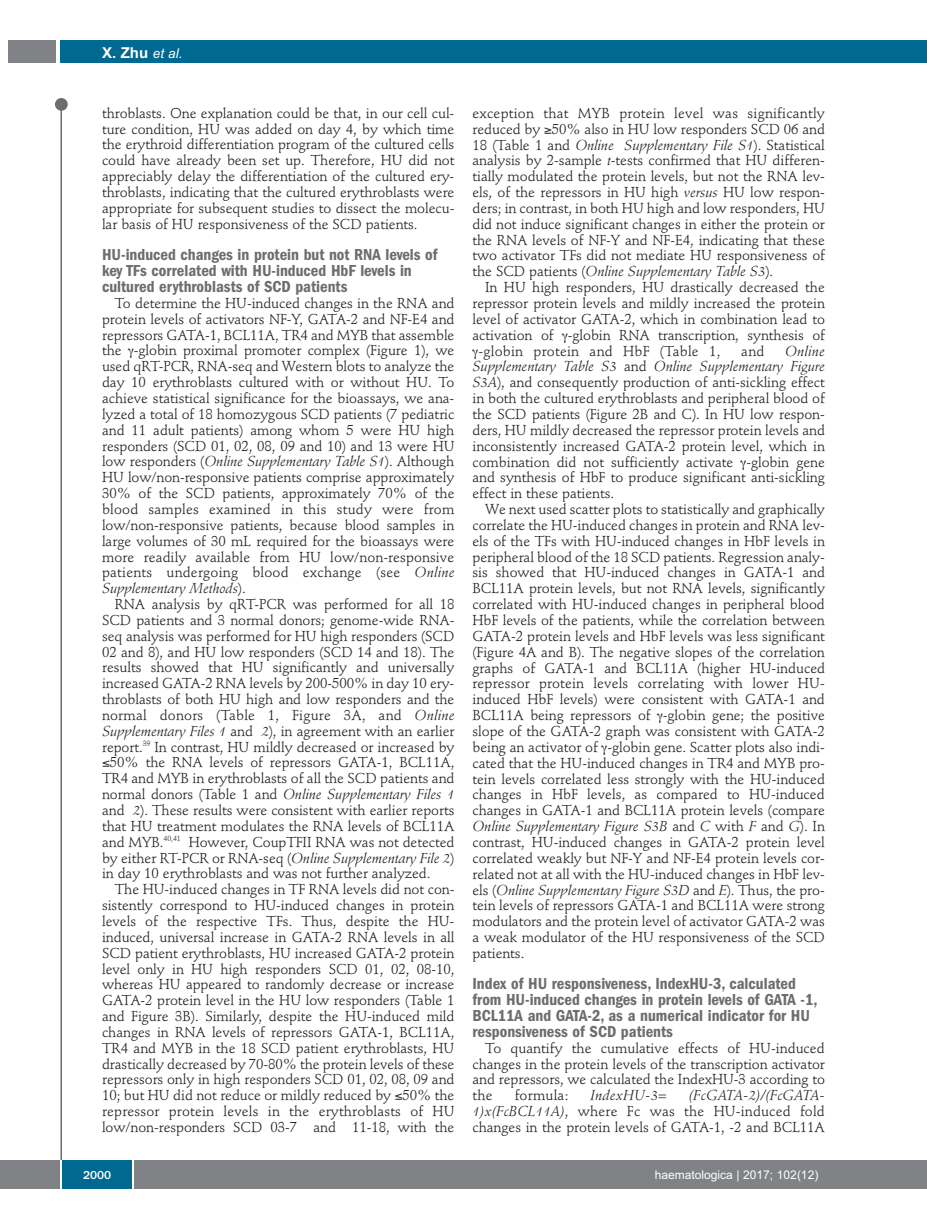
<style>
.page{position:relative;width:927px;height:1225px;background:#fff}
.page>*{position:absolute;margin:0;border:0;box-sizing:border-box;transform-origin:0 0}
.t1{font:600 condensed 16.5px/15.9px "Franklin Gothic";color:#6c6d70}
.t2{font:700 15px "Arial";color:#fff}
.t3{font:14.25px/15.9px "Stempel Schneidler";letter-spacing:-.005em;color:#231f20;text-align:justify}
.t4{font:14.25px "Stempel Schneidler";letter-spacing:.015em;color:#231f20}
.t5{font:italic 14.25px "Stempel Schneidler";letter-spacing:.015em;color:#231f20}
.t6{font:12px "Arial";color:#fff}
.t7{font:500 12px "Franklin Gothic";color:#fff}
.s1{font-weight:400;font-style:italic;font-size:13.5px}
.s2{font-style:italic}
</style>
<div class="page">
<div style="left:911px;top:40px;width:16px;height:22px;background:#006991"></div>
<div style="left:910px;top:1160px;width:17px;height:28px;background:#808285"></div>
<div style="left:55px;top:98px;width:13px;height:13px;background:#6c6d70;border-radius:50%"></div>
<hr style="left:60px;top:101px;width:2px;height:1061px;background:#6c6d70">
<div style="left:60px;top:40px;width:852px;height:22px;background:#006991"></div>
<div style="left:9px;top:40px;width:47px;height:22px;background:#808285"></div>
<div style="left:0;top:1160px;width:911px;height:28px;background:#808285"></div>
<div style="left:62px;top:1160px;width:71px;height:28px;background:#006991"></div>
<hr style="left:60px;top:1160px;width:2px;height:28px;background:#fff">
<svg style="left:133px;top:1160px;width:1px;height:28px"></svg>
<p class="t2" style="left:102px;top:44px;width:82px">X. Zhu <span class="s1">et al.</span></p>
<p class="t3" style="left:102px;top:106px;width:354px">throblasts. One explanation could be that, in our cell cul&shy;ture condition, HU was added on day 4, by which time the erythroid differentiation program of the cultured cells could have already been set up. Therefore, HU did not appreciably delay the differentiation of the cultured ery&shy;throblasts, indicating that the cultured erythroblasts were appropriate for subsequent studies to dissect the molecu&shy;lar basis of HU responsiveness of the SCD patients.</p>
<p class="t1" style="left:102px;top:248px;width:337px">HU-induced changes in protein but not RNA levels of key TFs correlated with HU-induced HbF levels in cultured erythroblasts of SCD patients</p>
<p class="t3" style="left:102px;top:296px;width:354px;text-indent:13px">To determine the HU-induced changes in the RNA and protein levels of activators NF-Y, GATA-2 and NF-E4 and repressors GATA-1, BCL11A, TR4 and MYB that assemble the -globin proximal promoter complex (Figure 1), we used qRT-PCR, RNA-seq and Western blots to analyze the day 10 erythroblasts cultured with or without HU. To achieve statistical significance for the bioassays, we ana&shy;lyzed a total of 18 homozygous SCD patients (7 pediatric and 11 adult patients) among whom 5 were HU high responders (SCD 01, 02, 08, 09 and 10) and 13 were HU low responders (<span class="s2">Online Supplementary Table S1</span>). Although HU low/non-responsive patients comprise approximately 30% of the SCD patients, approximately 70% of the blood samples examined in this study were from low/non-responsive patients, because blood samples in large volumes of 30 mL required for the bioassays were more readily available from HU low/non-responsive patients undergoing blood exchange (see <span class="s2">Online Supplementary Methods</span>).</p>
<p class="t3" style="left:102px;top:597px;width:354px;text-indent:13px">RNA analysis by qRT-PCR was performed for all 18<br>SCD patients and 3 normal donors; genome-wide RNA&shy;seq analysis was performed for HU high responders (SCD 02 and 8), and HU low responders (SCD 14 and 18). The results showed that HU significantly and universally increased GATA-2 RNA levels by 200-500% in day 10 ery&shy;throblasts of both HU high and low responders and the normal donors (Table 1, Figure 3A, and <span class="s2">Online Supplementary Files 1</span> and <span class="s2">2</span>), in agreement with an earlier report.<sup>39</sup> In contrast, HU mildly decreased or increased by ≤50% the RNA levels of repressors GATA-1, BCL11A, TR4 and MYB in erythroblasts of all the SCD patients and normal donors (Table 1 and <span class="s2">Online Supplementary Files 1 </span>and <span class="s2">2</span>). These results were consistent with earlier reports that HU treatment modulates the RNA levels of BCL11A and MYB.<sup>40,41</sup> However, CoupTFII RNA was not detected by either RT-PCR or RNA-seq (<span class="s2">Online Supplementary File 2</span>) in day 10 erythroblasts and was not further analyzed.</p>
<p class="t3" style="left:102px;top:882px;width:354px;text-indent:13px">The HU-induced changes in TF RNA levels did not con&shy;sistently correspond to HU-induced changes in protein levels of the respective TFs. Thus, despite the HU&shy;induced, universal increase in GATA-2 RNA levels in all SCD patient erythroblasts, HU increased GATA-2 protein level only in HU high responders SCD 01, 02, 08-10, whereas HU appeared to randomly decrease or increase GATA-2 protein level in the HU low responders (Table 1 and Figure 3B). Similarly, despite the HU-induced mild changes in RNA levels of repressors GATA-1, BCL11A, TR4 and MYB in the 18 SCD patient erythroblasts, HU drastically decreased by 70-80% the protein levels of these repressors only in high responders SCD 01, 02, 08, 09 and 10; but HU did not reduce or mildly reduced by ≤50% the repressor protein levels in the erythroblasts of HU low/non-responders SCD 03-7 and 11-18, with the</p>
<p class="t3" style="left:472px;top:106px;width:354px">exception that MYB protein level was significantly reduced by ≥50% also in HU low responders SCD 06 and 18 (Table 1 and <span class="s2">Online Supplementary File S1</span>). Statistical analysis by 2-sample <span class="s2">t</span>-tests confirmed that HU differen&shy;tially modulated the protein levels, but not the RNA lev&shy;els, of the repressors in HU high <span class="s2">versus</span> HU low respon&shy;ders; in contrast, in both HU high and low responders, HU did not induce significant changes in either the protein or the RNA levels of NF-Y and NF-E4, indicating that these two activator TFs did not mediate HU responsiveness of the SCD patients (<span class="s2">Online Supplementary Table S3</span>).</p>
<p class="t3" style="left:485px;top:281px;width:341px">In HU high responders, HU drastically decreased the</p>
<p class="t3" style="left:472px;top:296px;width:354px">repressor protein levels and mildly increased the protein</p>
<p class="t3" style="left:472px;top:312px;width:354px">level of activator GATA-2, which in combination lead to</p>
<p class="t3" style="left:472px;top:328px;width:354px">activation of -globin RNA transcription, synthesis of</p>
<p class="t4" style="left:479px;top:345px;width:243px">-globin protein and HbF (Table 1,</p>
<p class="t3" style="left:741px;top:344px;width:25px">and</p>
<p class="t3" style="left:472px;top:344px;width:354px;text-indent:313px"><span class="s2">Online Supplementary Table S3</span> and <span class="s2">Online Supplementary Figure S3A</span>), and consequently production of anti-sickling effect in both the cultured erythroblasts and peripheral blood of the SCD patients (Figure 2B and C). In HU low respon&shy;ders, HU mildly decreased the repressor protein levels and inconsistently increased GATA-2 protein level, which in combination did not sufficiently activate -globin gene and synthesis of HbF to produce significant anti-sickling effect in these patients.</p>
<p class="t3" style="left:472px;top:502px;width:354px;text-indent:13px">We next used scatter plots to statistically and graphically correlate the HU-induced changes in protein and RNA lev&shy;els of the TFs with HU-induced changes in HbF levels in peripheral blood of the 18 SCD patients. Regression analy&shy;sis showed that HU-induced changes in GATA-1 and BCL11A protein levels, but not RNA levels, significantly correlated with HU-induced changes in peripheral blood HbF levels of the patients, while the correlation between GATA-2 protein levels and HbF levels was less significant (Figure 4A and B). The negative slopes of the correlation graphs of GATA-1 and BCL11A (higher HU-induced repressor protein levels correlating with lower HU&shy;induced HbF levels) were consistent with GATA-1 and BCL11A being repressors of -globin gene; the positive slope of the GATA-2 graph was consistent with GATA-2 being an activator of -globin gene. Scatter plots also indi&shy;cated that the HU-induced changes in TR4 and MYB pro&shy;tein levels correlated less strongly with the HU-induced changes in HbF levels, as compared to HU-induced changes in GATA-1 and BCL11A protein levels (compare <span class="s2">Online Supplementary Figure S3B</span> and <span class="s2">C</span> with <span class="s2">F</span> and <span class="s2">G</span>). In contrast, HU-induced changes in GATA-2 protein level correlated weakly but NF-Y and NF-E4 protein levels cor&shy;related not at all with the HU-induced changes in HbF lev&shy;els (<span class="s2">Online Supplementary Figure S3D</span> and <span class="s2">E</span>). Thus, the pro&shy;tein levels of repressors GATA-1 and BCL11A were strong modulators and the protein level of activator GATA-2 was a weak modulator of the HU responsiveness of the SCD patients.</p>
<p class="t1" style="left:472px;top:977px;width:347px">Index of HU responsiveness, IndexHU-3, calculated from HU-induced changes in protein levels of GATA -1, BCL11A and GATA-2, as a numerical indicator for HU responsiveness of SCD patients</p>
<p class="t3" style="left:472px;top:1041px;width:354px;text-indent:13px">To quantify the cumulative effects of HU-induced changes in the protein levels of the transcription activator and repressors, we calculated the IndexHU-3 according to the</p>
<p class="t4" style="left:515px;top:1089px;width:55px">formula:</p>
<p class="t5" style="left:590px;top:1089px;width:78px">IndexHU-3=</p>
<p class="t3" style="left:472px;top:1088px;width:354px;text-indent:216px"><span class="s2">(FcGATA-2)/(FcGATA-1)x(FcBCL11A)</span>, where Fc was the HU-induced fold changes in the protein levels of GATA-1, -2 and BCL11A</p>
<p class="t7" style="left:83px;top:1167px;width:30px">2000</p>
<p class="t6" style="left:655px;top:1167px;width:165px">haematologica | 2017; 102(12)</p>
</div>
